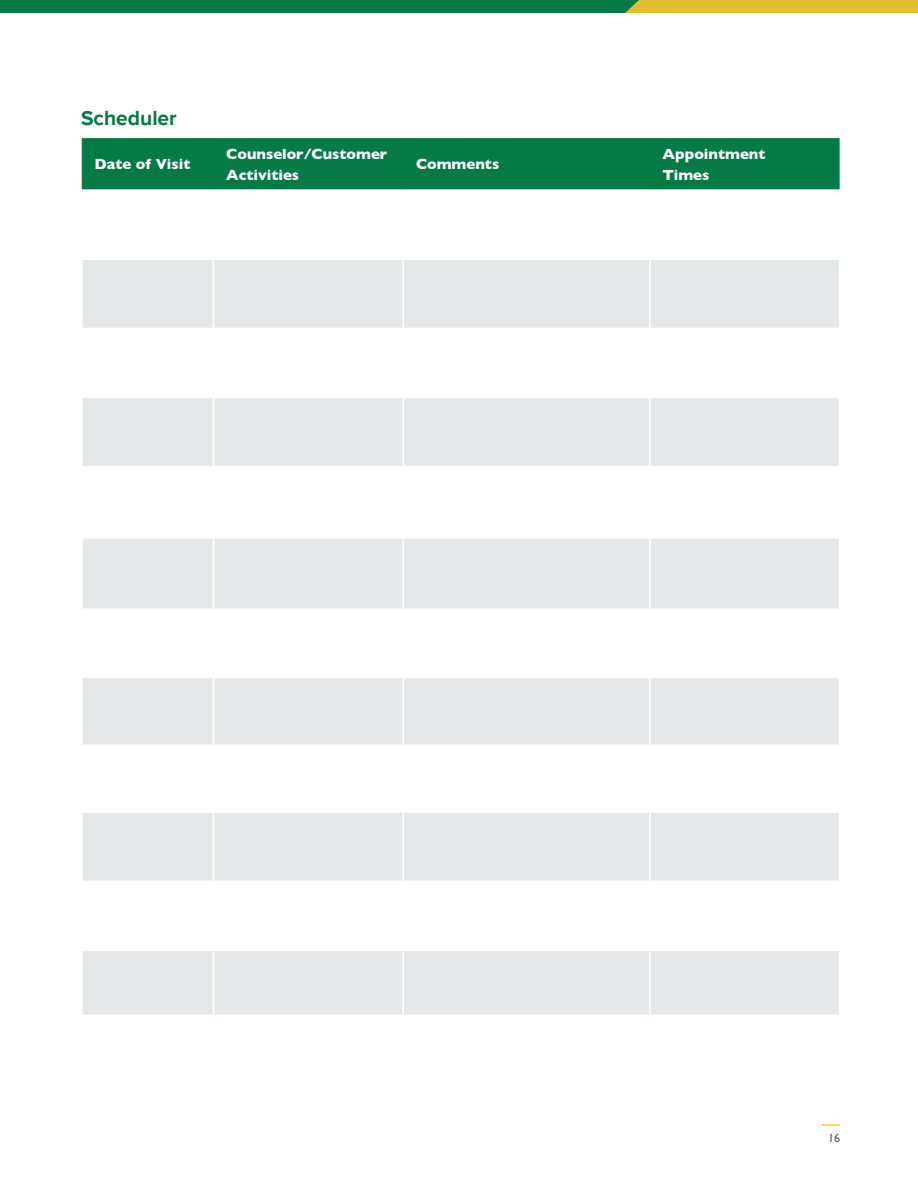
<style>
.page{position:relative;width:918px;height:1188px;background:#fff}
.page>*{position:absolute;margin:0;border:0;box-sizing:border-box;transform-origin:0 0}
.t1{font:700 21px "Proxima Nova";color:#057a45}
.t2{font:700 15px/21px "Gill Sans";color:#fff}
.t3{font:12px "Gill Sans";color:#57585a}
</style>
<div class="page">
<svg style="left:822px;top:1124px;width:18px;height:2px"></svg>
<div style="left:82px;top:138px;width:758px;height:51px;background:#057a45"></div>
<div style="left:82px;top:260px;width:757px;height:68px;background:#e6e7e9"></div>
<div style="left:82px;top:398px;width:757px;height:68px;background:#e6e7e9"></div>
<div style="left:82px;top:539px;width:757px;height:69px;background:#e6e7e9"></div>
<div style="left:82px;top:678px;width:757px;height:67px;background:#e6e7e9"></div>
<div style="left:82px;top:813px;width:757px;height:68px;background:#e6e7e9"></div>
<div style="left:82px;top:951px;width:757px;height:64px;background:#e6e7e9"></div>
<hr style="left:213px;top:260px;width:1px;height:68px;background:#fff">
<hr style="left:403px;top:260px;width:1px;height:68px;background:#fff">
<hr style="left:649px;top:260px;width:2px;height:68px;background:#fff">
<hr style="left:213px;top:398px;width:1px;height:68px;background:#fff">
<hr style="left:403px;top:398px;width:1px;height:68px;background:#fff">
<hr style="left:649px;top:398px;width:2px;height:68px;background:#fff">
<hr style="left:213px;top:539px;width:1px;height:69px;background:#fff">
<hr style="left:403px;top:539px;width:1px;height:69px;background:#fff">
<hr style="left:649px;top:539px;width:2px;height:69px;background:#fff">
<hr style="left:213px;top:678px;width:1px;height:67px;background:#fff">
<hr style="left:403px;top:678px;width:1px;height:67px;background:#fff">
<hr style="left:649px;top:678px;width:2px;height:67px;background:#fff">
<hr style="left:213px;top:813px;width:1px;height:68px;background:#fff">
<hr style="left:403px;top:813px;width:1px;height:68px;background:#fff">
<hr style="left:649px;top:813px;width:2px;height:68px;background:#fff">
<hr style="left:213px;top:951px;width:1px;height:64px;background:#fff">
<hr style="left:403px;top:951px;width:1px;height:64px;background:#fff">
<hr style="left:649px;top:951px;width:2px;height:64px;background:#fff">
<h2 class="t1" style="left:81px;top:106px;width:97px">Scheduler</h2>
<p class="t2" style="left:94px;top:153px;width:97px">Date of Visit</p>
<p class="t2" style="left:226px;top:143px;width:163px">Counselor/Customer<br>Activities</p>
<p class="t2" style="left:416px;top:153px;width:85px">Comments</p>
<p class="t2" style="left:663px;top:143px;width:104px">Appointment</p>
<p class="t2" style="left:663px;top:164px;width:48px">Times</p>
<p class="t3" style="left:828px;top:1131px;width:13px">16</p>
</div>
